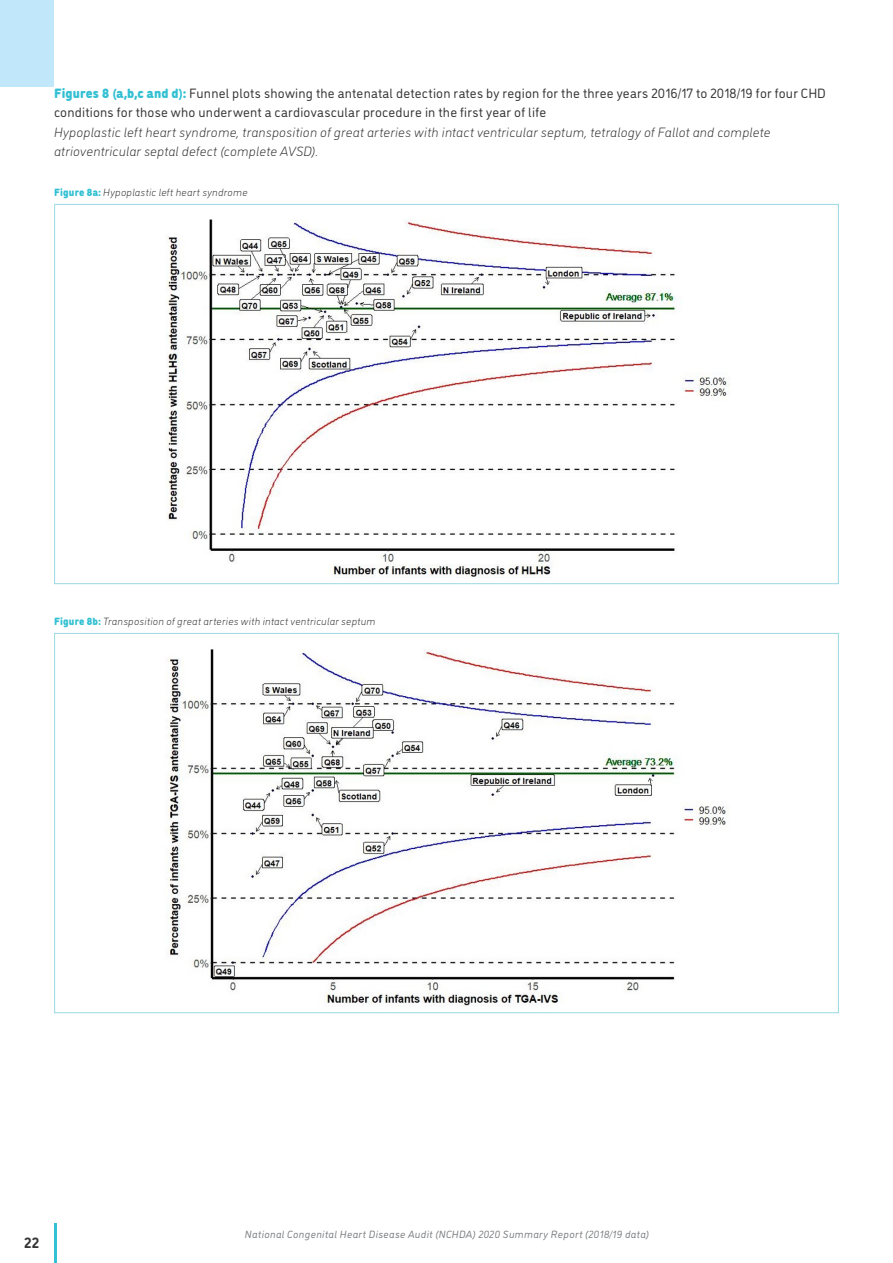
<style>
.page{position:relative;width:893px;height:1263px;background:#fff}
.page>*{position:absolute;margin:0;border:0;box-sizing:border-box;transform-origin:0 0}
.t1{font:700 15px "DI Nosaur";color:#363536}
.Body_copy{font:13.5px/19.5px "DI Nosaur";letter-spacing:.015em;color:#363536}
.Figures{font:italic 300 10.5px "DI Nosaur";letter-spacing:.02em;color:#363536}
.t2{font:italic 10.5px "DI Nosaur";letter-spacing:.035em;color:#7c7e81}
.s1{font-weight:900;color:#32c0d2}
.s2{font-weight:300;font-style:italic}
.s3{font-weight:900;font-style:normal;color:#32c0d2}
</style>
<div class="page">
<hr style="left:54px;top:1224px;width:2px;height:39px;background:#32c0d2">
<div style="left:0;top:0;width:54px;height:87px;background:#c1e8fa"></div>
<img style="left:166px;top:219px;width:563px;height:359px">
<img style="left:168px;top:649px;width:559px;height:357px">
<p class="Body_copy" style="left:54px;top:82px;width:773px"><span class="s1">Figures 8 (a,b,c and d):</span> Funnel plots showing the antenatal detection rates by region for the three years 2016/17 to 2018/19 for four CHD conditions for those who underwent a cardiovascular procedure in the first year of life<br><span class="s2">Hypoplastic left heart syndrome, transposition of great arteries with intact ventricular septum, tetralogy of Fallot and complete atrioventricular septal defect (complete AVSD).</span></p>
<p class="Figures" style="left:54px;top:185px;width:195px"><span class="s3">Figure 8a:</span> Hypoplastic left heart syndrome</p>
<p class="Figures" style="left:54px;top:614px;width:323px"><span class="s3">Figure 8b:</span> Transposition of great arteries with intact ventricular septum</p>
<p class="t1" style="left:24px;top:1231px;width:17px">22</p>
<p class="t2" style="left:245px;top:1227px;width:406px">National Congenital Heart Disease Audit (NCHDA) 2020 Summary Report (2018/19 data)</p>
</div>
